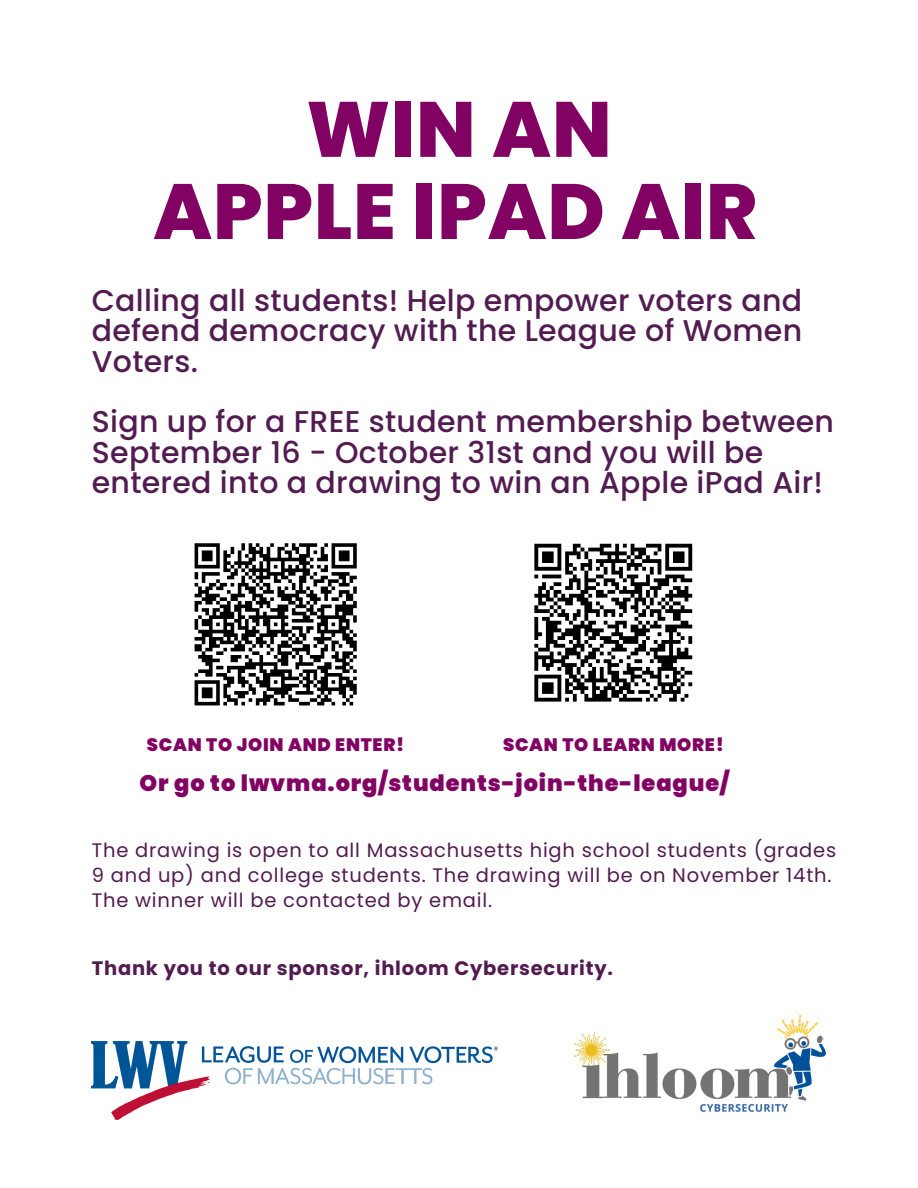
<style>
.page{position:relative;width:918px;height:1188px;background:#fff}
.page>*{position:absolute;margin:0;border:0;box-sizing:border-box;transform-origin:0 0}
.t1{font:800 78.15px/82.2px "Poppins";letter-spacing:.01em;color:#820263;text-align:center}
.t2{font:500 30px/30.3px "Poppins";letter-spacing:.01em;color:#521c50;text-align:justify}
.t3{font:900 22.5px "Poppins";letter-spacing:.04em;color:#820263}
.t4{font:19.5px/24.8px "Poppins";letter-spacing:.04em;color:#521c50}
.t5{font:700 19.5px "Poppins";letter-spacing:.04em;color:#521c50}
.t6{font:900 18px "Poppins";letter-spacing:.04em;color:#820263}
</style>
<div class="page">
<img style="left:574px;top:1016px;width:252px;height:95px">
<img style="left:92px;top:1042px;width:406px;height:78px">
<svg style="left:194px;top:543px;width:163px;height:163px"></svg>
<svg style="left:534px;top:543px;width:159px;height:159px"></svg>
<h1 class="t1" style="left:153px;top:88px;width:606px">WIN AN<br>APPLE IPAD AIR</h1>
<p class="t2" style="left:92px;top:285px;width:712px">Calling all students! Help empower voters and defend democracy with the League of Women Voters.</p>
<p class="t2" style="left:92px;top:407px;width:744px;text-align:left">Sign up for a FREE student membership between<br>September 16 - October 31st and you will be entered into a drawing to win an Apple iPad Air!</p>
<p class="t6" style="left:147px;top:732px;width:259px">SCAN TO JOIN AND ENTER!</p>
<p class="t3" style="left:139px;top:768px;width:591px">Or go to lwvma.org/students-join-the-league/</p>
<p class="t6" style="left:503px;top:732px;width:222px">SCAN TO LEARN MORE!</p>
<p class="t4" style="left:92px;top:838px;width:746px">The drawing is open to all Massachusetts high school students (grades<br>9 and up) and college students. The drawing will be on November 14th.<br>The winner will be contacted by email.</p>
<p class="t5" style="left:92px;top:955px;width:523px">Thank you to our sponsor, ihloom Cybersecurity.</p>
</div>
